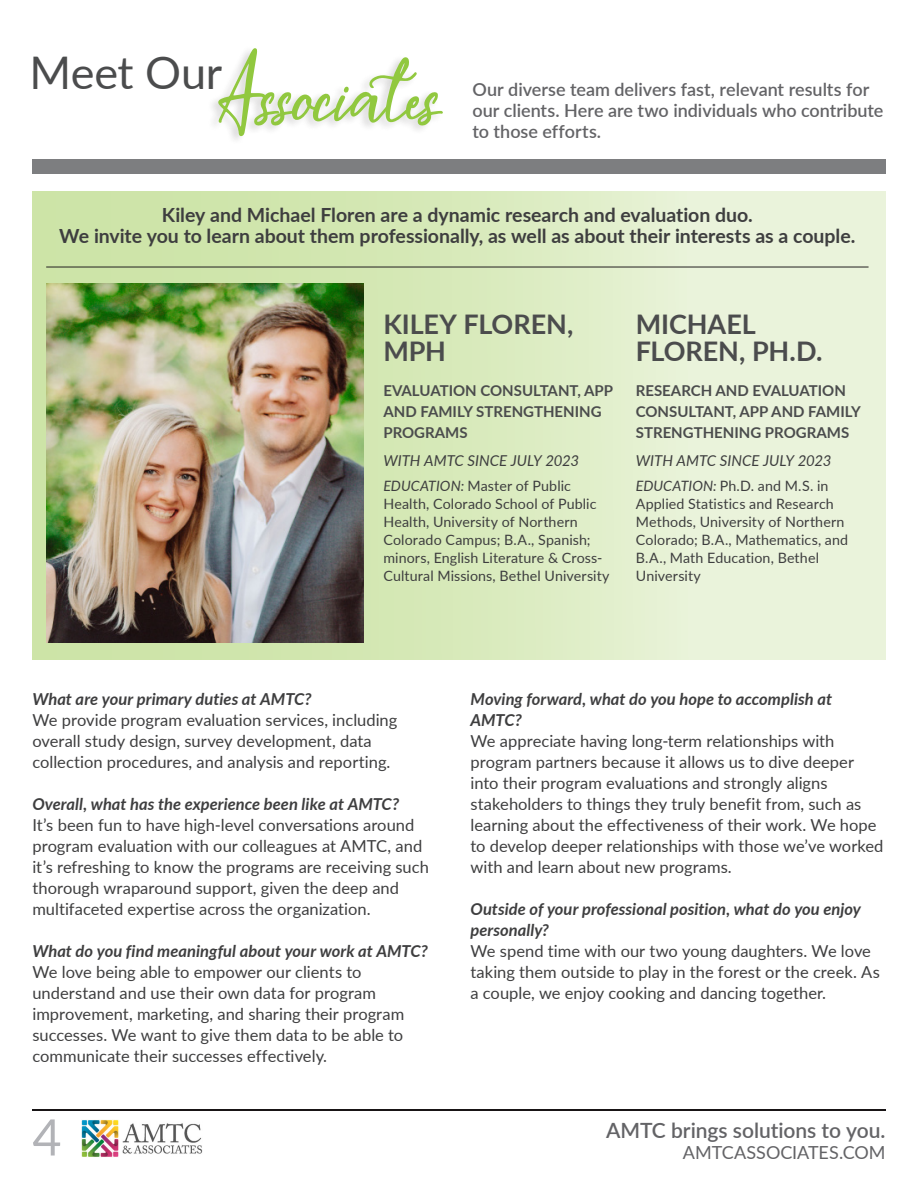
<style>
.page{position:relative;width:918px;height:1188px;background:#fff}
.page>*{position:absolute;margin:0;border:0;box-sizing:border-box;transform-origin:0 0}
.Heading{font:69px "Hey Alice";letter-spacing:-.01em;color:#91c83f}
.t1{font:50.4px "Lato";color:#b2b3b7}
.t2{font:45px "Lato";letter-spacing:-.005em;color:#4b4c4d}
.t3{font:700 27px/27px "Lato";letter-spacing:-.005em;color:#4b4c4d}
.t4{font:600 21px "Lato";color:#636366}
.Bio_question{font:700 19.5px "Lato";color:#3e3e3f}
.Body_text{font:600 18px/21px "Lato";color:#636366}
.t5{font:18px "Lato";letter-spacing:-.005em;color:#636366}
.Bio_question-2{font:16.5px/21px "Lato";color:#3e3e3f}
.Bio_Answer{font:16.5px/21px "Lato";color:#3e3e3f}
.Bio_question-3{font:italic 700 16.5px/21px "Lato";color:#3e3e3f}
.Bio_Answer-2{font:italic 700 16.5px "Lato";letter-spacing:.005em;color:#3e3e3f}
.Body_text-2{font:700 15px/21px "Lato";color:#4b4c4d}
.Bio_question-4{font:italic 15px "Lato";color:#3e3e3f}
.Bio_question-5{font:14.25px/18px "Lato";letter-spacing:.01em;color:#3e3e3f}
.s1{font-style:italic}
</style>
<div class="page">
<img style="left:81px;top:1119px;width:122px;height:38px">
<div style="left:32px;top:1107px;width:855px;height:5px;background:#231f20;opacity:.33"></div>
<div style="left:206px;top:44px;width:238px;height:102px;background:#231f20;opacity:.18"></div>
<div style="left:32px;top:160px;width:854px;height:14px;background:#7d7e80"></div>
<div style="left:32px;top:191px;width:854px;height:468px;background:linear-gradient(to right,#c5df9c,#eef5e1)"></div>
<img style="left:46px;top:284px;width:318px;height:358px">
<hr style="left:46px;top:267px;width:823px;height:1px;background:#231f20">
<p class="Heading" style="left:215px;top:58px;width:223px">Associates</p>
<p class="t2" style="left:29px;top:41px;width:194px">Meet Our</p>
<p class="Body_text" style="left:472px;top:78px;width:413px">Our diverse team delivers fast, relevant results for our clients. Here are two individuals who contribute to those efforts.</p>
<p class="Bio_question" style="left:162px;top:201px;width:593px">Kiley and Michael Floren are a dynamic research and evaluation duo.</p>
<p class="Bio_question" style="left:59px;top:222px;width:798px">We invite you to learn about them professionally, as well as about their interests as a couple.</p>
<p class="t3" style="left:383px;top:310px;width:192px">KILEY FLOREN,<br>MPH</p>
<p class="t3" style="left:636px;top:310px;width:121px">MICHAEL</p>
<p class="t3" style="left:636px;top:337px;width:188px">FLOREN, PH.D.</p>
<p class="Body_text-2" style="left:383px;top:379px;width:231px">EVALUATION CONSULTANT, APP<br>AND FAMILY STRENGTHENING<br>PROGRAMS</p>
<p class="Bio_question-4" style="left:383px;top:450px;width:197px">WITH AMTC SINCE JULY 2023</p>
<p class="Bio_question-5" style="left:383px;top:476px;width:228px"><span class="s1">EDUCATION:</span> Master of Public Health, Colorado School of Public Health, University of Northern Colorado Campus; B.A., Spanish; minors, English Literature &amp; Cross-Cultural Missions, Bethel University</p>
<p class="Body_text-2" style="left:636px;top:379px;width:227px">RESEARCH AND EVALUATION<br>CONSULTANT, APP AND FAMILY<br>STRENGTHENING PROGRAMS</p>
<p class="Bio_question-4" style="left:636px;top:450px;width:197px">WITH AMTC SINCE JULY 2023</p>
<p class="Bio_question-5" style="left:636px;top:476px;width:214px"><span class="s1">EDUCATION:</span> Ph.D. and M.S. in<br>Applied Statistics and Research<br>Methods, University of Northern<br>Colorado; B.A., Mathematics, and<br>B.A., Math Education, Bethel<br>University</p>
<p class="Bio_question-3" style="left:32px;top:688px;width:281px">What are your primary duties at AMTC?</p>
<p class="Bio_question-2" style="left:32px;top:709px;width:367px">We provide program evaluation services, including overall study design, survey development, data collection procedures, and analysis and reporting.</p>
<p class="Bio_question-3" style="left:32px;top:793px;width:368px">Overall, what has the experience been like at AMTC?</p>
<p class="Bio_Answer" style="left:32px;top:814px;width:398px">It’s been fun to have high-level conversations around program evaluation with our colleagues at AMTC, and it’s refreshing to know the programs are receiving such thorough wraparound support, given the deep and multifaceted expertise across the organization.</p>
<p class="Bio_Answer-2" style="left:32px;top:939px;width:397px">What do you find meaningful about your work at AMTC?</p>
<p class="Bio_question-2" style="left:32px;top:961px;width:373px">We love being able to empower our clients to understand and use their own data for program improvement, marketing, and sharing their program successes. We want to give them data to be able to communicate their successes effectively.</p>
<p class="Bio_question-3" style="left:470px;top:688px;width:363px">Moving forward, what do you hope to accomplish at<br>AMTC?</p>
<p class="Bio_question-2" style="left:470px;top:730px;width:415px">We appreciate having long-term relationships with program partners because it allows us to dive deeper into their program evaluations and strongly aligns stakeholders to things they truly benefit from, such as learning about the effectiveness of their work. We hope to develop deeper relationships with those we’ve worked with and learn about new programs.</p>
<p class="Bio_question-3" style="left:470px;top:898px;width:392px">Outside of your professional position, what do you enjoy personally?</p>
<p class="Bio_Answer" style="left:470px;top:940px;width:411px">We spend time with our two young daughters. We love taking them outside to play in the forest or the creek. As a couple, we enjoy cooking and dancing together.</p>
<p class="t1" style="left:32px;top:1101px;width:31px">4</p>
<p class="t4" style="left:606px;top:1116px;width:281px">AMTC brings solutions to you.</p>
<p class="t5" style="left:683px;top:1140px;width:204px">AMTCASSOCIATES.COM</p>
</div>
